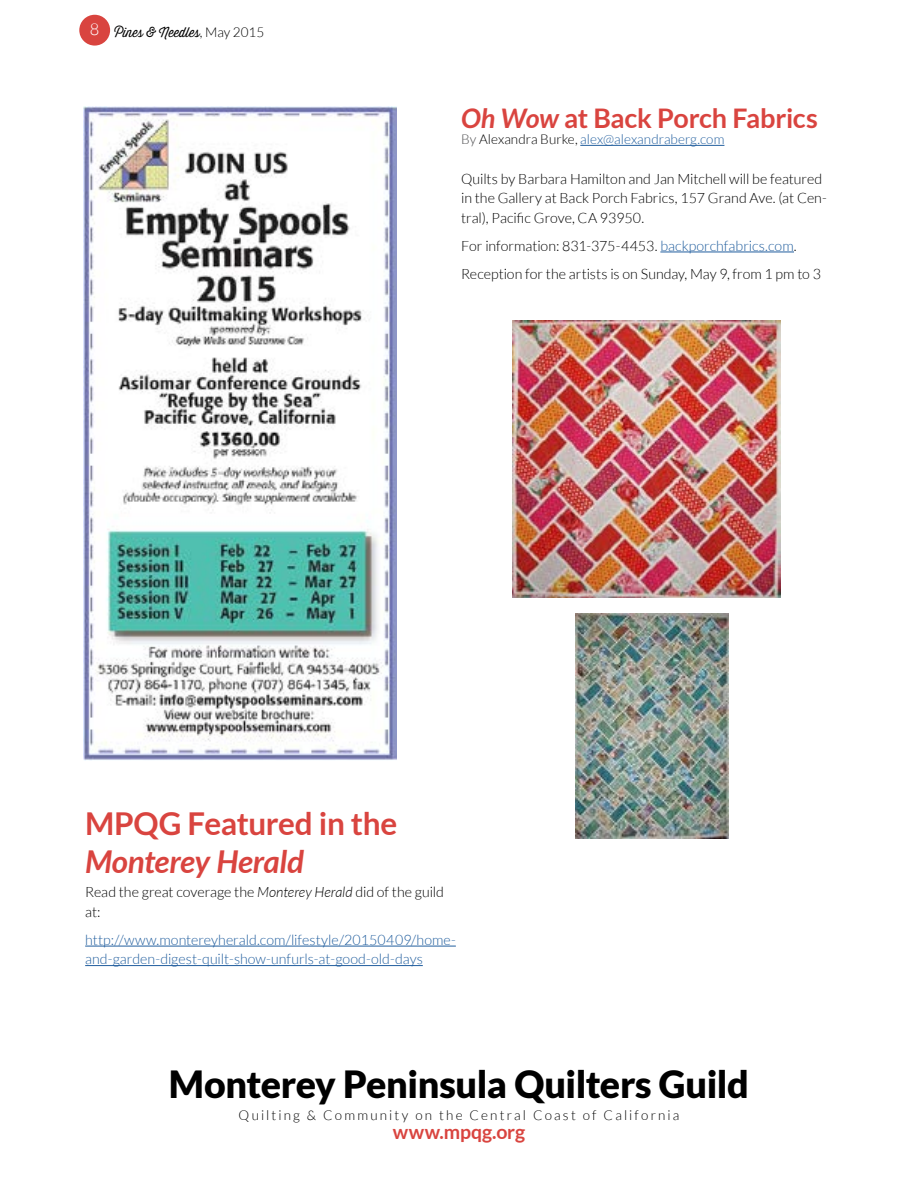
<style>
.page{position:relative;width:918px;height:1188px;background:#fff}
.page>*{position:absolute;margin:0;border:0;box-sizing:border-box;transform-origin:0 0}
.t1{font:900 37.5px "Lato";letter-spacing:-.015em;color:#000}
.t2{font:700 31.5px "Lato";letter-spacing:-.015em;color:#d9443f}
.t3{font:italic 700 31.5px "Lato";letter-spacing:-.01em;color:#d9443f}
.t4{font:700 27px "Lato";letter-spacing:-.01em;color:#d9443f}
.t5{font:700 19.5px "Lato";letter-spacing:-.005em;color:#d9443f}
.t6{font:300 14.25px/19.5px "Lato";color:#000}
.t7{font:300 14.25px/19.5px "Lato";color:#215e9e}
.t8{font:300 13.5px "Lato";letter-spacing:.16em;color:#000}
.t9{font:300 13.5px "Lato";color:#215e9e}
.t10{font:300 13.5px "Thirsty Script";color:#000}
.s1{font-family:"Lato"}
.s2{font-style:italic}
.s3{color:#4d4d4f}
.s4{color:#000}
.s5{color:#215e9e}
</style>
<div class="page">
<div style="left:79px;top:15px;width:31px;height:31px;background:#d9443f;border-radius:50%"></div>
<img style="left:84px;top:106px;width:313px;height:655px">
<hr style="left:85px;top:946px;width:371px;height:1px;background:#215e9e">
<hr style="left:85px;top:965px;width:338px;height:1px;background:#215e9e">
<hr style="left:660px;top:252px;width:134px;height:1px;background:#215e9e">
<hr style="left:580px;top:145px;width:144px;height:1px;background:#215e9e">
<img style="left:513px;top:321px;width:268px;height:276px">
<img style="left:575px;top:613px;width:153px;height:225px">
<p class="t10" style="left:90px;top:23px;width:176px"><sup>8</sup> Pines &amp; Needles<span class="s1">, May 2015</span></p>
<h3 class="t4" style="left:461px;top:103px;width:358px"><span class="s2">Oh Wow</span> at Back Porch Fabrics</h3>
<p class="t9" style="left:461px;top:132px;width:265px"><span class="s3">By</span> <span class="s4">Alexandra Burke,</span> alex@alexandraberg.com</p>
<p class="t6" style="left:461px;top:169px;width:367px">Quilts by Barbara Hamilton and Jan Mitchell will be featured in the Gallery at Back Porch Fabrics, 157 Grand Ave. (at Cen&shy;tral), Pacific Grove, CA 93950.</p>
<p class="t6" style="left:461px;top:232px;width:361px;line-height:28px">For information: 831-375-4453. <span class="s5">backporchfabrics.com</span>.<br>Reception for the artists is on Sunday, May 9, from 1 pm to 3</p>
<h2 class="t2" style="left:85px;top:805px;width:314px">MPQG Featured in the</h2>
<h2 class="t3" style="left:85px;top:843px;width:221px">Monterey Herald</h2>
<p class="t6" style="left:85px;top:883px;width:360px">Read the great coverage the <span class="s2">Monterey Herald</span> did of the guild at:</p>
<p class="t7" style="left:85px;top:930px;width:372px">http://www.montereyherald.com/lifestyle/20150409/home&shy;and-garden-digest-quilt-show-unfurls-at-good-old-days</p>
<h1 class="t1" style="left:169px;top:1062px;width:582px">Monterey Peninsula Quilters Guild</h1>
<p class="t8" style="left:239px;top:1107px;width:442px">Quilting &amp; Community on the Central Coast of California</p>
<h3 class="t5" style="left:393px;top:1121px;width:134px">www.mpqg.org</h3>
</div>
